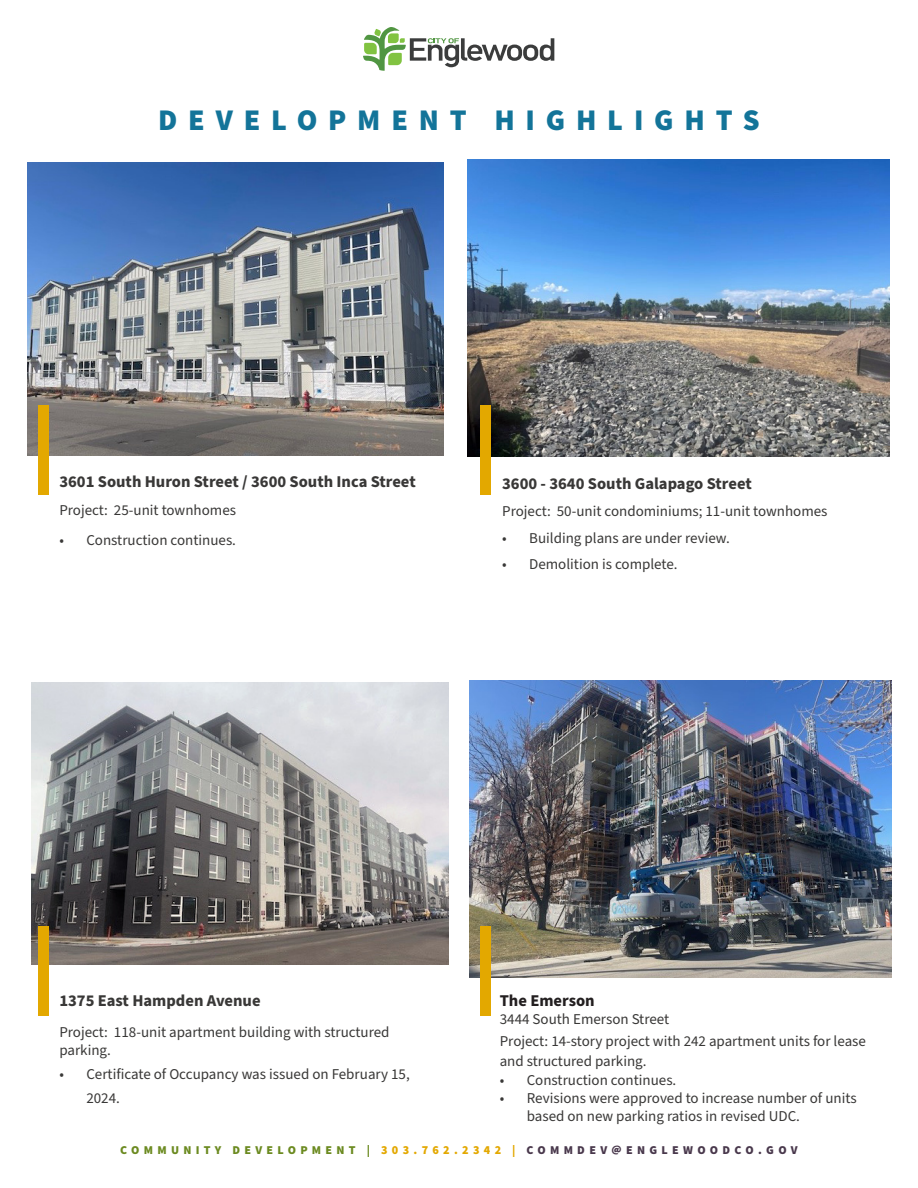
<style>
.page{position:relative;width:918px;height:1188px;background:#fff}
.page>*{position:absolute;margin:0;border:0;box-sizing:border-box;transform-origin:0 0}
.t1{font:900 30px "Source Sans Pro";letter-spacing:.36em;color:#137499}
.Heading_3{font:700 16.5px "Source Sans Pro";color:#393837}
.t2{font:700 16.5px "Source Sans Pro";color:#231f20}
.t3{font:15px/18px "Source Sans Pro";color:#393837}
.Footer_-_H4{font:900 12px "Source Sans Pro";letter-spacing:.36em;color:#49384c}
.s1{color:#6b8a20}
.s2{color:#e3a800}
</style>
<div class="page">
<svg style="left:363px;top:27px;width:191px;height:44px"></svg>
<img style="left:469px;top:680px;width:422px;height:297px">
<img style="left:468px;top:160px;width:422px;height:297px">
<div style="left:481px;top:926px;width:10px;height:90px;background:#e3a800"></div>
<img style="left:27px;top:162px;width:417px;height:293px">
<div style="left:38px;top:405px;width:11px;height:89px;background:#e3a800"></div>
<div style="left:481px;top:405px;width:10px;height:89px;background:#e3a800"></div>
<img style="left:31px;top:683px;width:417px;height:282px">
<div style="left:38px;top:926px;width:11px;height:90px;background:#e3a800"></div>
<p class="t1" style="left:158px;top:100px;width:603px">DEVELOPMENT HIGHLIGHTS</p>
<h3 class="Heading_3" style="left:59px;top:471px;width:358px">3601 South Huron Street / 3600 South Inca Street</h3>
<p class="t3" style="left:59px;top:502px;width:178px">Project: 25-unit townhomes</p>
<p class="t3" style="left:59px;top:532px;width:178px">• Construction continues.</p>
<h3 class="Heading_3" style="left:502px;top:472px;width:251px">3600 - 3640 South Galapago Street</h3>
<p class="t3" style="left:502px;top:503px;width:327px">Project: 50-unit condominiums; 11-unit townhomes</p>
<p class="t3" style="left:502px;top:530px;width:229px">• Building plans are under review.</p>
<p class="t3" style="left:502px;top:555px;width:177px">• Demolition is complete.</p>
<h3 class="Heading_3" style="left:59px;top:989px;width:203px">1375 East Hampden Avenue</h3>
<p class="t3" style="left:59px;top:1023px;width:332px">Project: 118-unit apartment building with structured parking.</p>
<p class="t3" style="left:86px;top:1062px;width:325px;line-height:24px;text-indent:-27px">• Certificate of Occupancy was issued on February 15,<br>2024.</p>
<p class="t2" style="left:500px;top:989px;width:97px">The Emerson</p>
<p class="t3" style="left:500px;top:1010px;width:171px">3444 South Emerson Street</p>
<p class="t3" style="left:500px;top:1032px;width:368px;line-height:19.5px">Project: 14-story project with 242 apartment units for lease and structured parking.</p>
<p class="t3" style="left:500px;top:1072px;width:178px">• Construction continues.</p>
<p class="t3" style="left:527px;top:1090px;width:331px;text-indent:-27px">• Revisions were approved to increase number of units based on new parking ratios in revised UDC.</p>
<h4 class="Footer_-_H4" style="left:120px;top:1142px;width:679px"><span class="s1">COMMUNITY DEVELOPMENT |</span> <span class="s2">303.762.2342 |</span> COMMDEV@ENGLEWOODCO.GOV</h4>
</div>
